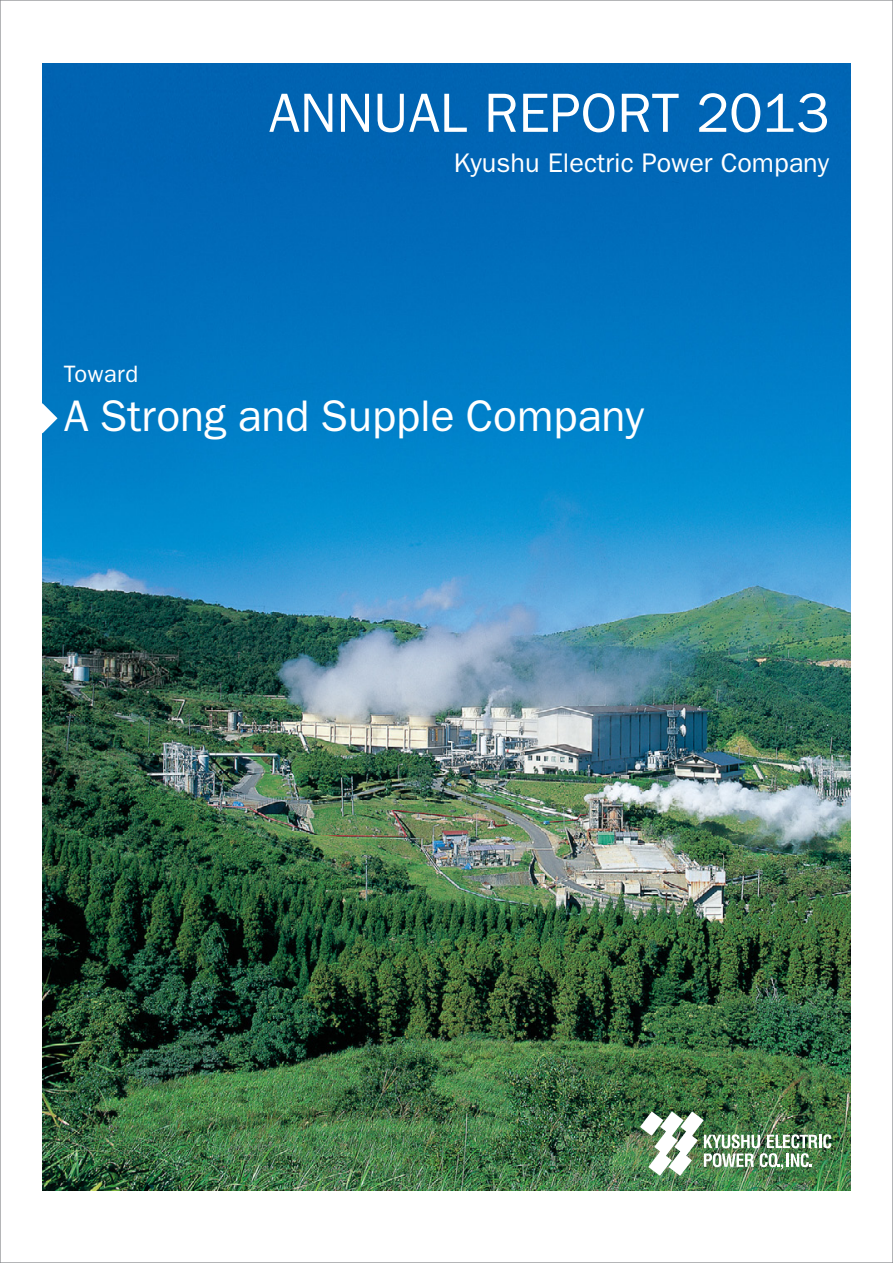
<style>
.page{position:relative;width:893px;height:1263px;background:#fff}
.page>*{position:absolute;margin:0;border:0;box-sizing:border-box;transform-origin:0 0}
.t1{font:55.5px "Franklin Gothic";color:#fff}
.t2{font:44.4px "Franklin Gothic";color:#fff}
.t3{font:27px "Franklin Gothic";color:#fff}
.t4{font:23.85px "Franklin Gothic";letter-spacing:.02em;color:#fff}
</style>
<div class="page">
<img style="left:43px;top:64px;width:807px;height:1126px">
<svg style="left:42px;top:403px;width:16px;height:30px"></svg>
<img style="left:640px;top:1111px;width:191px;height:65px">
<h1 class="t1" style="left:269px;top:81px;width:562px">Annual Report 2013</h1>
<p class="t3" style="left:454px;top:148px;width:377px">Kyushu Electric Power Company</p>
<p class="t4" style="left:64px;top:360px;width:76px">Toward</p>
<h2 class="t2" style="left:64px;top:390px;width:582px">A Strong and Supple Company</h2>
</div>
